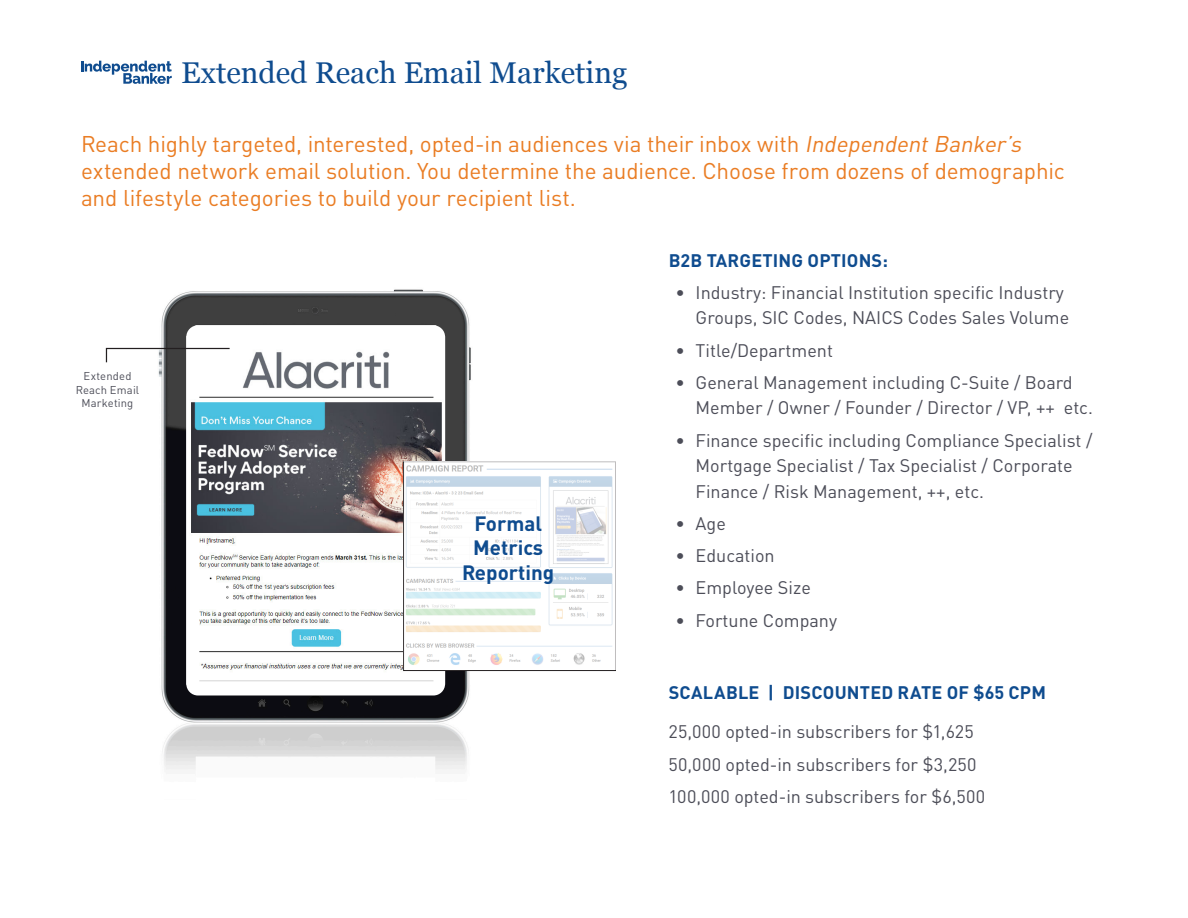
<style>
.page{position:relative;width:1188px;height:918px;background:#fff}
.page>*{position:absolute;margin:0;border:0;box-sizing:border-box;transform-origin:0 0}
.t1{font:30px "Georgia";color:#0f4c8f}
.t2{font:22.5px/27px "DINOT";letter-spacing:-.005em;color:#ea7d24}
.t3{font:700 20.55px/24.6px "DINOT";color:#0f4c8f;text-align:center}
.t4{font:18px/25.5px "DINOT";color:#4c4d58}
.t5{font:700 18px "DINOT";letter-spacing:.01em;color:#0f4c8f}
.t6{font:11.25px/13.5px "DINOT";letter-spacing:.015em;color:#4c4d58;text-align:center}
.s1{font-style:italic}
</style>
<div class="page">
<svg style="left:81px;top:61px;width:91px;height:23px"></svg>
<img style="left:158px;top:289px;width:337px;height:481px">
<div style="left:186px;top:325px;width:259px;height:371px;background:#fff;border-radius:12px"></div>
<img style="left:186px;top:336px;width:259px;height:349px">
<svg style="left:105px;top:347px;width:126px;height:17px"></svg>
<svg style="left:404px;top:462px;width:212px;height:208px"></svg>
<p class="t1" style="left:181px;top:51px;width:448px">Extended Reach Email Marketing</p>
<p class="t2" style="left:81px;top:130px;width:985px">Reach highly targeted, interested, opted-in audiences via their inbox with <span class="s1">IndependentBanker’s </span>extended network email solution. You determine the audience. Choose from dozens of demographic and lifestyle categories to build your recipient list.</p>
<p class="t6" style="left:76px;top:369px;width:65px">Extended<br>Reach Email<br>Marketing</p>
<p class="t3" style="left:462px;top:510px;width:94px">Formal<br>Metrics<br>Reporting</p>
<p class="t5" style="left:669px;top:248px;width:221px">B2B TARGETING OPTIONS:</p>
<p class="t4" style="left:675px;top:279px;width:395px;text-align:right">• Industry: Financial Institution specific Industry<br>Groups, SIC Codes, NAICS Codes Sales Volume</p>
<p class="t4" style="left:675px;top:337px;width:159px">• Title/Department</p>
<p class="t4" style="left:696px;top:369px;width:399px;text-indent:-20px">• General Management including C-Suite / Board<br>Member / Owner / Founder / Director / VP, ++ etc.</p>
<p class="t4" style="left:696px;top:427px;width:398px;text-indent:-20px">• Finance specific including Compliance Specialist /<br>Mortgage Specialist / Tax Specialist / Corporate<br>Finance / Risk Management, ++, etc.</p>
<p class="t4" style="left:675px;top:510px;width:52px">• Age</p>
<p class="t4" style="left:675px;top:543px;width:101px">• Education</p>
<p class="t4" style="left:675px;top:575px;width:137px">• Employee Size</p>
<p class="t4" style="left:675px;top:607px;width:163px">• Fortune Company</p>
<p class="t5" style="left:669px;top:681px;width:379px">SCALABLE | DISCOUNTED RATE OF $65 CPM</p>
<p class="t4" style="left:669px;top:719px;width:307px">25,000 opted-in subscribers for $1,625</p>
<p class="t4" style="left:669px;top:751px;width:309px">50,000 opted-in subscribers for $3,250</p>
<p class="t4" style="left:669px;top:783px;width:318px">100,000 opted-in subscribers for $6,500</p>
</div>
